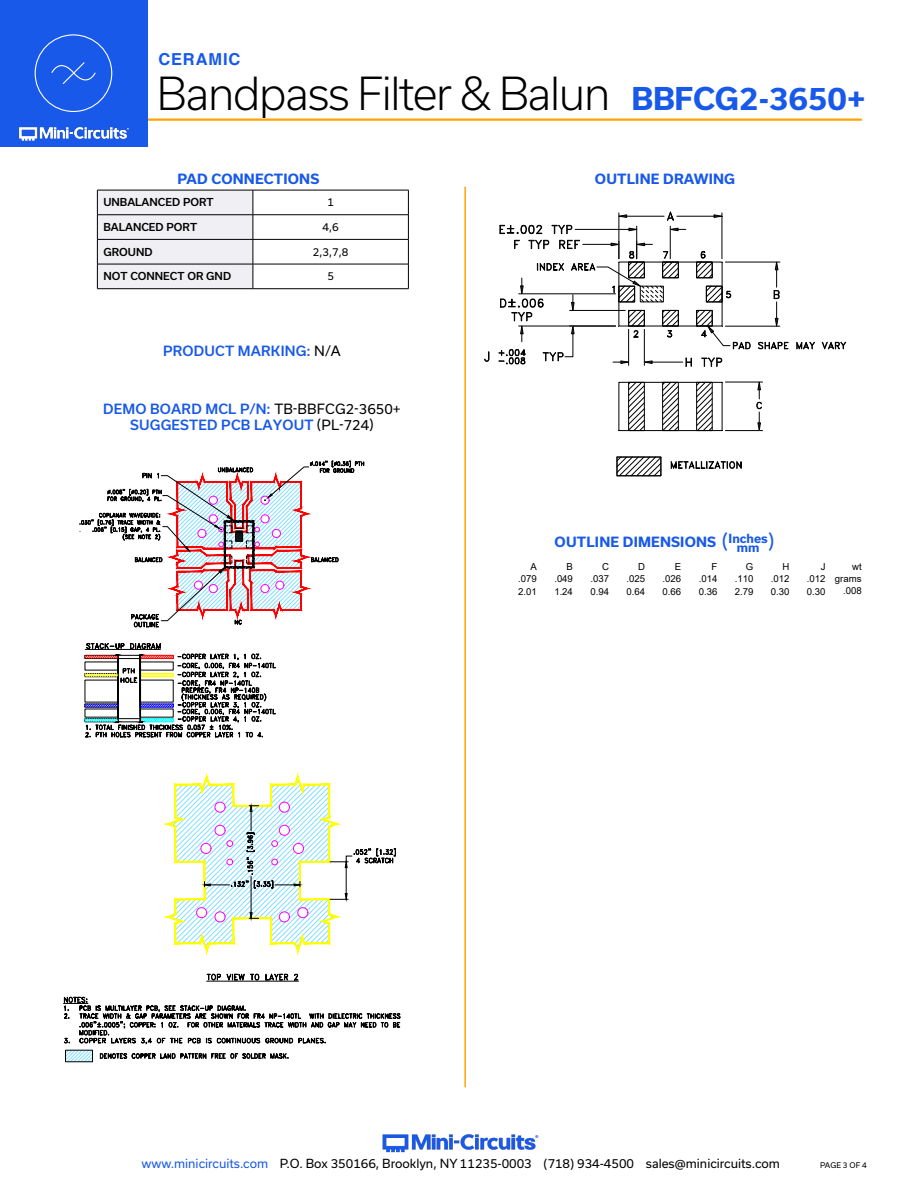
<style>
.page{position:relative;width:918px;height:1188px;background:#fff}
.page>*{position:absolute;margin:0;border:0;box-sizing:border-box;transform-origin:0 0}
.t1{font:300 43.5px "Usual";letter-spacing:-.03em;color:#000}
.t2{font:700 30px "Usual";color:#1859ea}
.Blue_Headers{font:19.5px "Usual";color:#1859ea}
.t3{font:700 16.5px "Helvetica";letter-spacing:.05em;color:#1859ea}
.Demo_Board{font:500 13.5px "Usual";letter-spacing:.015em;color:#1859ea}
.Blue_Headers-2{font:700 13.5px "Usual";letter-spacing:.015em;color:#1859ea}
.t4{font:12px "Usual";color:#000}
.Blue_Headers-3{font:700 12px "Usual";color:#1859ea}
.Table_Header_Left_Ju{font:500 10.5px "Usual";color:#000}
.Table_Body_Center{font:10.5px "Usual";color:#000}
.t5{font:9.6px "Arial";color:#000}
.t6{font:7.5px "Usual";color:#000}
.s1{font-weight:400;color:#000}
.s2{color:#1859ea}
</style>
<div class="page">
<hr style="left:129px;top:118px;width:733px;height:3px;background:#ffa300">
<div style="left:0;top:0;width:147px;height:147px;background:#1859ea"></div>
<img style="left:19px;top:126px;width:110px;height:15px">
<div style="left:35px;top:34px;width:77px;height:78px;border:1px solid #fff;border-radius:50%"></div>
<svg style="left:51px;top:62px;width:45px;height:22px"></svg>
<img style="left:382px;top:1134px;width:157px;height:19px">
<hr style="left:253px;top:190px;width:156px;height:1px;background:#000">
<hr style="left:253px;top:214px;width:156px;height:1px;background:#000">
<hr style="left:253px;top:239px;width:156px;height:1px;background:#000">
<hr style="left:253px;top:264px;width:156px;height:1px;background:#000">
<svg style="left:97px;top:190px;width:157px;height:98px"></svg>
<svg style="left:408px;top:190px;width:1px;height:98px"></svg>
<hr style="left:97px;top:288px;width:156px;height:1px;background:#000">
<hr style="left:253px;top:288px;width:156px;height:1px;background:#000">
<hr style="left:464px;top:187px;width:2px;height:900px;background:#ffa300">
<hr style="left:636px;top:226px;width:1px;height:33px;background:#000">
<hr style="left:670px;top:226px;width:1px;height:33px;background:#000">
<hr style="left:575px;top:229px;width:54px;height:1px;background:#000">
<svg style="left:628px;top:228px;width:10px;height:3px"></svg>
<svg style="left:669px;top:228px;width:17px;height:3px"></svg>
<svg style="left:500px;top:225px;width:42px;height:9px"></svg>
<svg style="left:552px;top:225px;width:20px;height:9px"></svg>
<hr style="left:725px;top:262px;width:55px;height:1px;background:#000">
<hr style="left:725px;top:326px;width:55px;height:1px;background:#000">
<svg style="left:774px;top:261px;width:6px;height:66px"></svg>
<hr style="left:619px;top:213px;width:1px;height:46px;background:#000">
<hr style="left:722px;top:213px;width:1px;height:46px;background:#000">
<hr style="left:627px;top:216px;width:37px;height:1px;background:#000">
<hr style="left:677px;top:216px;width:37px;height:1px;background:#000">
<svg style="left:618px;top:214px;width:9px;height:4px"></svg>
<svg style="left:713px;top:214px;width:10px;height:4px"></svg>
<svg style="left:667px;top:211px;width:7px;height:10px"></svg>
<svg style="left:671px;top:461px;width:71px;height:8px"></svg>
<hr style="left:725px;top:382px;width:38px;height:1px;background:#000">
<hr style="left:725px;top:430px;width:38px;height:1px;background:#000">
<svg style="left:756px;top:381px;width:6px;height:51px"></svg>
<div style="left:619px;top:382px;width:103px;height:49px;border:1px solid #000"></div>
<svg style="left:628px;top:382px;width:17px;height:49px"></svg>
<svg style="left:664px;top:384px;width:13px;height:45px"></svg>
<svg style="left:698px;top:382px;width:15px;height:49px"></svg>
<svg style="left:484px;top:351px;width:5px;height:11px"></svg>
<div style="left:696px;top:382px;width:16px;height:49px;border:1px solid #000"></div>
<svg style="left:696px;top:251px;width:17px;height:27px"></svg>
<svg style="left:758px;top:342px;width:30px;height:7px"></svg>
<svg style="left:796px;top:342px;width:19px;height:7px"></svg>
<svg style="left:822px;top:342px;width:24px;height:7px"></svg>
<svg style="left:616px;top:456px;width:46px;height:20px"></svg>
<hr style="left:628px;top:329px;width:1px;height:36px;background:#000">
<hr style="left:644px;top:329px;width:1px;height:36px;background:#000">
<hr style="left:652px;top:362px;width:31px;height:1px;background:#000">
<svg style="left:686px;top:358px;width:6px;height:9px"></svg>
<svg style="left:701px;top:357px;width:21px;height:10px"></svg>
<svg style="left:706px;top:285px;width:25px;height:18px"></svg>
<svg style="left:696px;top:310px;width:55px;height:39px"></svg>
<div style="left:662px;top:382px;width:17px;height:49px;border:1px solid #000"></div>
<svg style="left:499px;top:240px;width:180px;height:124px"></svg>
<svg style="left:67px;top:1052px;width:24px;height:8px"></svg>
<svg style="left:100px;top:1053px;width:189px;height:6px"></svg>
<div style="left:65px;top:1050px;width:28px;height:12px;border:1px solid #000"></div>
<svg style="left:63px;top:996px;width:338px;height:48px"></svg>
<svg style="left:166px;top:775px;width:230px;height:178px"></svg>
<hr style="left:207px;top:981px;width:92px;height:1px;background:#000">
<svg style="left:207px;top:973px;width:52px;height:9px"></svg>
<svg style="left:265px;top:974px;width:23px;height:7px"></svg>
<svg style="left:294px;top:974px;width:4px;height:7px"></svg>
<svg style="left:84px;top:643px;width:192px;height:95px"></svg>
<svg style="left:79px;top:461px;width:285px;height:166px"></svg>
<h3 class="t3" style="left:158px;top:49px;width:83px">CERAMIC</h3>
<h1 class="t1" style="left:157px;top:68px;width:455px">Bandpass Filter &amp; Balun</h1>
<h2 class="t2" style="left:631px;top:81px;width:236px">BBFCG2-3650+</h2>
<p class="Blue_Headers-2" style="left:178px;top:171px;width:143px">PAD CONNECTIONS</p>
<p class="Table_Header_Left_Ju" style="left:103px;top:196px;width:112px">UNBALANCED PORT</p>
<p class="Table_Body_Center" style="left:327px;top:196px;width:8px">1</p>
<p class="Table_Header_Left_Ju" style="left:103px;top:221px;width:95px">BALANCED PORT</p>
<p class="Table_Body_Center" style="left:323px;top:221px;width:18px">4,6</p>
<p class="Table_Header_Left_Ju" style="left:103px;top:246px;width:51px">GROUND</p>
<p class="Table_Body_Center" style="left:313px;top:246px;width:37px">2,3,7,8</p>
<p class="Table_Header_Left_Ju" style="left:103px;top:270px;width:129px">NOT CONNECT OR GND</p>
<p class="Table_Body_Center" style="left:327px;top:270px;width:8px">5</p>
<p class="Demo_Board" style="left:163px;top:343px;width:179px">PRODUCT MARKING: <span class="s1">N/A</span></p>
<p class="Demo_Board" style="left:103px;top:401px;width:299px">DEMO BOARD MCL P/N: <span class="s1">TB-BBFCG2-3650+</span></p>
<p class="Demo_Board" style="left:130px;top:417px;width:245px">SUGGESTED PCB LAYOUT <span class="s1">(PL-724)</span></p>
<p class="Blue_Headers-2" style="left:595px;top:171px;width:142px">OUTLINE DRAWING</p>
<p class="Blue_Headers-2" style="left:555px;top:534px;width:163px">OUTLINE DIMENSIONS</p>
<p class="Blue_Headers" style="left:722px;top:530px;width:8px">(</p>
<p class="Blue_Headers-3" style="left:729px;top:532px;width:41px">Inches</p>
<p class="Blue_Headers" style="left:768px;top:530px;width:8px">)</p>
<p class="Blue_Headers-3" style="left:737px;top:541px;width:24px">mm</p>
<p class="t5" style="left:531px;top:560px;width:8px">A</p>
<p class="t5" style="left:567px;top:560px;width:8px">B</p>
<p class="t5" style="left:602px;top:560px;width:8px">C</p>
<p class="t5" style="left:638px;top:560px;width:8px">D</p>
<p class="t5" style="left:675px;top:560px;width:8px">E</p>
<p class="t5" style="left:711px;top:560px;width:7px">F</p>
<p class="t5" style="left:746px;top:560px;width:9px">G</p>
<p class="t5" style="left:783px;top:560px;width:8px">H</p>
<p class="t5" style="left:821px;top:560px;width:6px">J</p>
<p class="t5" style="left:852px;top:560px;width:11px">wt</p>
<p class="t5" style="left:518px;top:572px;width:20px">.079</p>
<p class="t5" style="left:554px;top:572px;width:20px">.049</p>
<p class="t5" style="left:590px;top:572px;width:20px">.037</p>
<p class="t5" style="left:627px;top:572px;width:20px">.025</p>
<p class="t5" style="left:663px;top:572px;width:20px">.026</p>
<p class="t5" style="left:699px;top:572px;width:20px">.014</p>
<p class="t5" style="left:735px;top:572px;width:20px">.110</p>
<p class="t5" style="left:771px;top:572px;width:20px">.012</p>
<p class="t5" style="left:807px;top:572px;width:56px">.012 grams</p>
<p class="t5" style="left:518px;top:585px;width:20px">2.01</p>
<p class="t5" style="left:554px;top:585px;width:20px">1.24</p>
<p class="t5" style="left:590px;top:585px;width:20px">0.94</p>
<p class="t5" style="left:627px;top:585px;width:20px">0.64</p>
<p class="t5" style="left:663px;top:585px;width:20px">0.66</p>
<p class="t5" style="left:699px;top:585px;width:20px">0.36</p>
<p class="t5" style="left:735px;top:585px;width:20px">2.79</p>
<p class="t5" style="left:771px;top:585px;width:20px">0.30</p>
<p class="t5" style="left:807px;top:585px;width:20px">0.30</p>
<p class="t5" style="left:843px;top:584px;width:20px">.008</p>
<p class="t4" style="left:141px;top:1157px;width:640px"><span class="s2">www.minicircuits.com</span> P.O. Box 350166, Brooklyn, NY 11235-0003 (718) 934-4500 sales@minicircuits.com</p>
<p class="t6" style="left:820px;top:1161px;width:48px">PAGE 3 OF 4</p>
</div>
